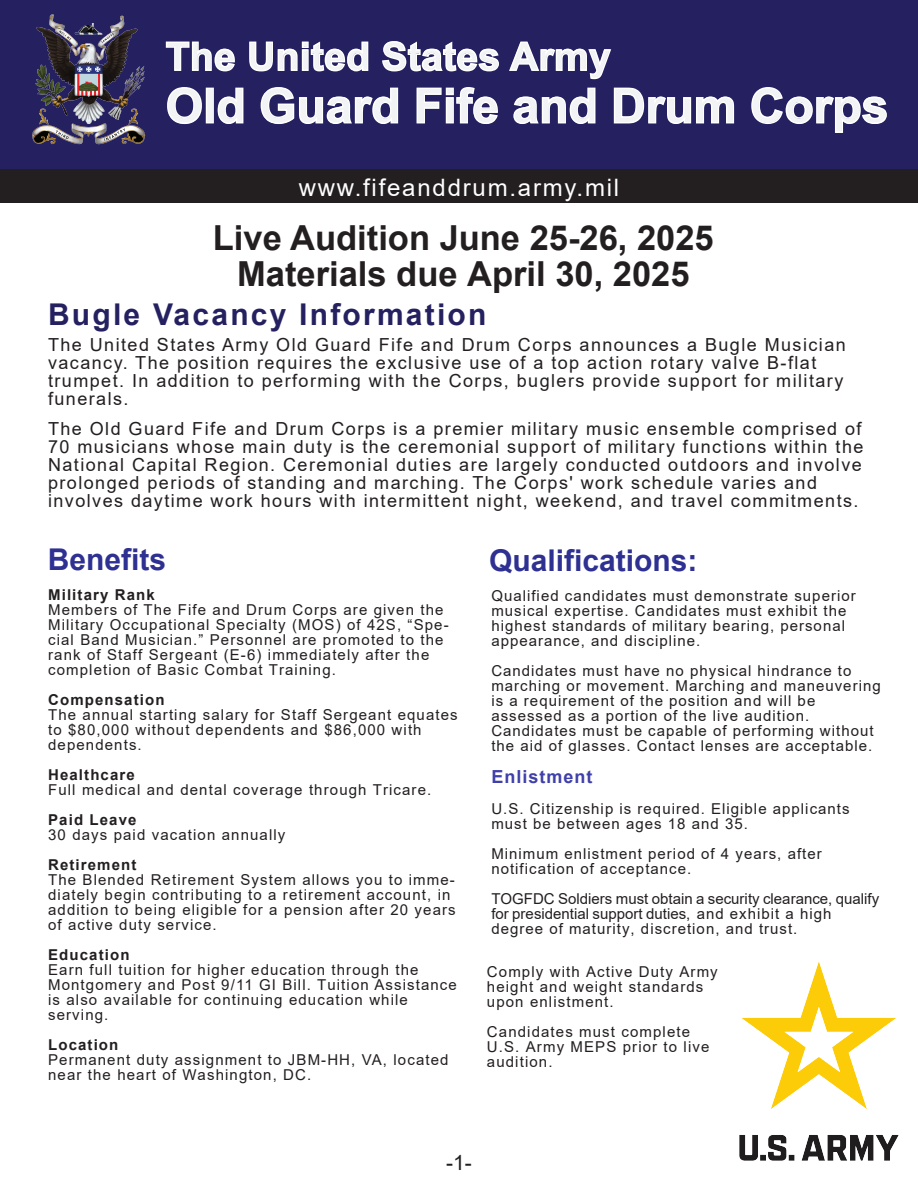
<style>
.page{position:relative;width:918px;height:1188px;background:#fff}
.page>*{position:absolute;margin:0;border:0;box-sizing:border-box;transform-origin:0 0}
.t1{font:700 48px "Arial";color:#f2f3f4}
.t2{font:700 39px "Arial";letter-spacing:.01em;color:#f2f3f4}
.t3{font:700 34.5px/36px "Arial";color:#231f20;text-align:center}
.t4{font:700 30px "Arial";letter-spacing:.075em;color:#252161}
.t5{font:700 30px "Arial";color:#2e3092}
.t6{font:24px "Arial";letter-spacing:.075em;color:#fff}
.t7{font:21px "Arial";color:#231f20}
.t8{font:18px/18px "Arial";letter-spacing:.08em;color:#231f20}
.t9{font:700 18px "Arial";letter-spacing:.055em;color:#4040aa}
.t10{font:15px/15px "Arial";letter-spacing:.075em;color:#231f20}
.t11{font:15px/15px "Arial";color:#231f20}
.t12{font:700 15px "Arial";letter-spacing:.075em;color:#231f20}
.s1{font-style:inherit}
</style>
<div class="page">
<img style="left:740px;top:962px;width:158px;height:198px">
<div style="left:0;top:0;width:918px;height:170px;background:#252161"></div>
<svg style="left:166px;top:41px;width:69px;height:31px"></svg>
<svg style="left:249px;top:41px;width:120px;height:31px"></svg>
<svg style="left:382px;top:41px;width:117px;height:31px"></svg>
<svg style="left:509px;top:41px;width:103px;height:39px"></svg>
<svg style="left:167px;top:87px;width:35px;height:37px"></svg>
<div style="left:206px;top:88px;width:8px;height:35px;border:2px solid #fff"></div>
<svg style="left:217px;top:87px;width:27px;height:37px"></svg>
<svg style="left:260px;top:87px;width:139px;height:37px"></svg>
<svg style="left:416px;top:87px;width:82px;height:37px"></svg>
<svg style="left:513px;top:87px;width:83px;height:37px"></svg>
<svg style="left:613px;top:87px;width:122px;height:37px"></svg>
<svg style="left:751px;top:87px;width:136px;height:46px"></svg>
<div style="left:0;top:170px;width:918px;height:33px;background:#231f20"></div>
<img style="left:32px;top:14px;width:134px;height:131px">
<h2 class="t2" style="left:166px;top:29px;width:447px">The United States Army</h2>
<h1 class="t1" style="left:166px;top:72px;width:724px">Old Guard Fife and Drum Corps</h1>
<h3 class="t6" style="left:299px;top:171px;width:322px">www.fifeanddrum.army.mil</h3>
<h3 class="t3" style="left:213px;top:220px;width:502px">Live Audition June 25-26, 2025<br>Materials due April 30, 2025</h3>
<h3 class="t4" style="left:48px;top:293px;width:440px">Bugle Vacancy Information</h3>
<p class="t8" style="left:48px;top:335px;width:799px">The United States Army Old Guard Fife and Drum Corps announces a Bugle Musician vacancy. The position requires the exclusive use of a <span class="s1">top action rotary valve</span> B-flat <span class="s1">trumpet</span>. In addition to performing with the Corps, buglers provide support for military funerals.</p>
<p class="t8" style="left:48px;top:419px;width:817px">The Old Guard Fife and Drum Corps is a premier military music ensemble comprised of 70 musicians whose main duty is the ceremonial support of military functions within the National Capital Region. Ceremonial duties are largely conducted outdoors and involve prolonged periods of standing and marching. The Corps' work schedule varies and involves daytime work hours with intermittent night, weekend, and travel commitments.</p>
<h3 class="t5" style="left:48px;top:539px;width:120px">Benefits</h3>
<p class="t12" style="left:48px;top:585px;width:108px">Military Rank</p>
<p class="t10" style="left:48px;top:603px;width:402px">Members of The Fife and Drum Corps are given the Military Occupational Specialty (MOS) of 42S, “Spe&shy;cial Band Musician<span class="s1">.</span>” Personnel are promoted to the rank of Staff Sergeant (E-6) immediately after the completion of Basic Combat Training.</p>
<p class="t12" style="left:48px;top:690px;width:118px">Compensation</p>
<p class="t10" style="left:48px;top:708px;width:411px">The annual starting salary for Staff Sergeant equates to $80,000 without dependents and $86,000 with dependents.</p>
<p class="t12" style="left:48px;top:765px;width:88px">Healthcare</p>
<p class="t10" style="left:48px;top:783px;width:385px">Full medical and dental coverage through Tricare.</p>
<p class="t12" style="left:48px;top:810px;width:90px">Paid Leave</p>
<p class="t10" style="left:48px;top:828px;width:239px">30 days paid vacation annually</p>
<p class="t12" style="left:48px;top:855px;width:90px">Retirement</p>
<p class="t10" style="left:48px;top:873px;width:409px">The Blended Retirement System allows you to imme&shy;diately begin contributing to a retirement account, in addition to being eligible for a pension after 20 years of active duty service.</p>
<p class="t12" style="left:48px;top:945px;width:83px">Education</p>
<p class="t10" style="left:48px;top:963px;width:410px">Earn full tuition for higher education through the Montgomery and Post 9/11 GI Bill. Tuition Assistance is also available for continuing education while serving.</p>
<p class="t12" style="left:48px;top:1035px;width:72px">Location</p>
<p class="t10" style="left:48px;top:1053px;width:402px">Permanent duty assignment to JBM-HH, VA, located near the heart of Washington, DC.</p>
<h3 class="t5" style="left:489px;top:539px;width:210px">Qualifications:</h3>
<p class="t10" style="left:491px;top:588px;width:366px">Qualified candidates must demonstrate superior musical expertise. Candidates must exhibit the highest standards of military bearing, personal appearance, and discipline.</p>
<p class="t10" style="left:491px;top:663px;width:391px">Candidates must have no physical hindrance to marching or movement. Marching and maneuvering is a requirement of the position and will be assessed as a portion of the live audition.<br>Candidates must be capable of performing without the aid of glasses. Contact lenses are acceptable.</p>
<p class="t9" style="left:491px;top:764px;width:103px">Enlistment</p>
<p class="t10" style="left:491px;top:801px;width:360px">U.S. Citizenship is required. Eligible applicants must be between ages 18 and 35.</p>
<p class="t10" style="left:491px;top:846px;width:332px">Minimum enlistment period of 4 years, after notification of acceptance.</p>
<p class="t11" style="left:491px;top:891px;width:389px">TOGFDC Soldiers must obtain a security clearance, qualify for presidential support duties, and exhibit a high degree of maturity, discretion, and trust.</p>
<p class="t10" style="left:487px;top:964px;width:232px">Comply with Active Duty Army height and weight standards upon enlistment.</p>
<p class="t10" style="left:487px;top:1024px;width:224px">Candidates must complete<br>U.S. Army MEPS prior to live audition.</p>
<h3 class="t7" style="left:446px;top:1148px;width:27px">-1-</h3>
</div>
